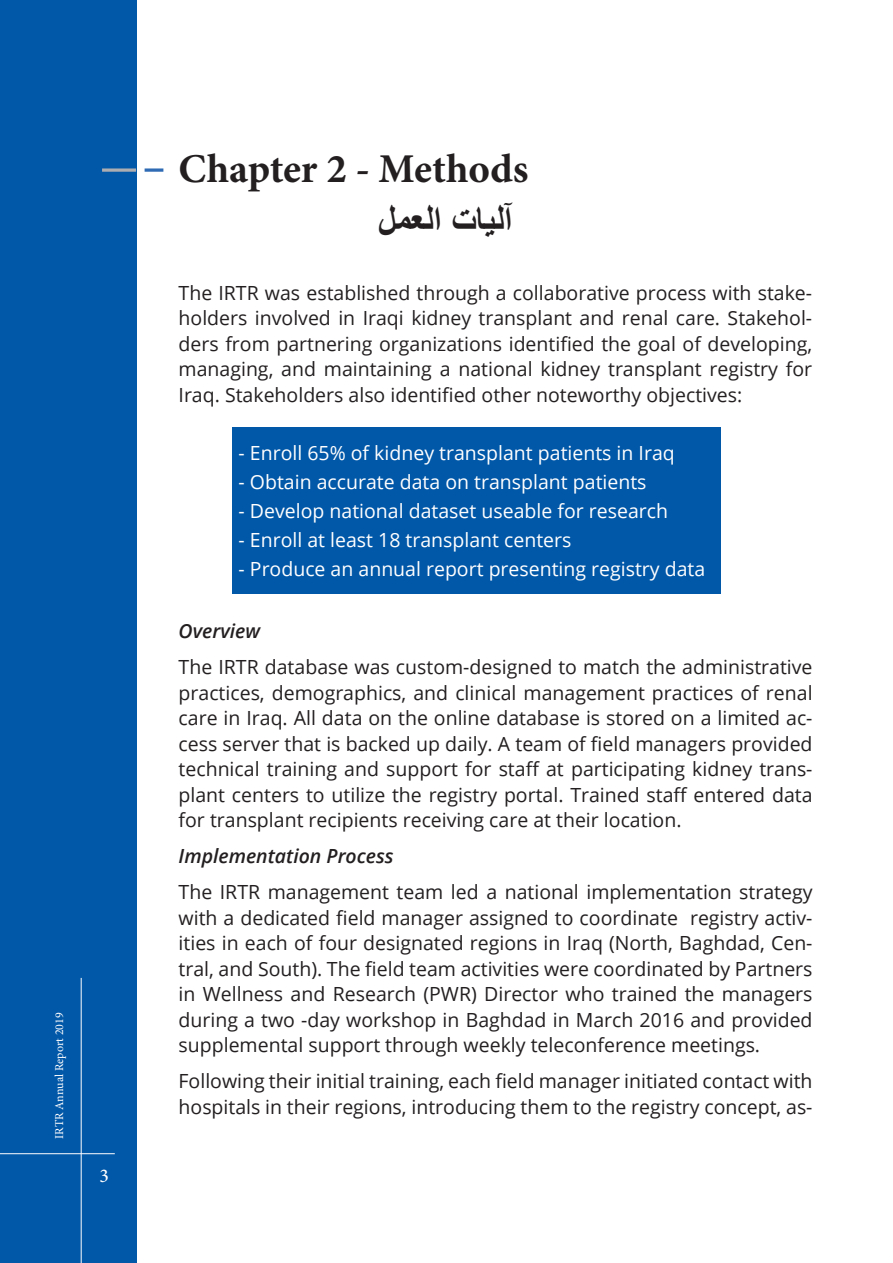
<style>
.page{position:relative;width:893px;height:1263px;background:#fff}
.page>*{position:absolute;margin:0;border:0;box-sizing:border-box;transform-origin:0 0}
.t1{font:700 40.95px "Minion Pro";color:#231f20}
.t2{font:700 37.5px "Arial";color:#231f20}
.t3{font:19.5px/25.5px "Open Sans";color:#231f20;text-align:justify}
.t4{font:19.5px "Open Sans";color:#fff}
.t5{font:italic 600 19.5px "Open Sans";color:#231f20}
.t6{font:500 19.5px "Minion Pro";color:#fff}
.t7{font:12px "Minion Pro";color:#fff}
</style>
<div class="page">
<div style="left:0;top:0;width:136px;height:1263px;background:#0157a8"></div>
<div style="left:232px;top:427px;width:488px;height:167px;background:#0157a8"></div>
<svg style="left:102px;top:168px;width:34px;height:4px"></svg>
<svg style="left:145px;top:168px;width:18px;height:4px"></svg>
<hr style="left:81px;top:978px;width:1px;height:285px;background:#fff">
<hr style="left:0;top:1153px;width:115px;height:1px;background:#fff">
<p class="t7" style="left:51px;top:1138px;width:128px;rotate:-90deg">IRTR Annual Report 2019</p>
<p class="t6" style="left:99px;top:1163px;width:11px">3</p>
<p class="t1" style="left:179px;top:140px;width:351px">Chapter 2 - Methods</p>
<p class="t2" style="left:378px;top:195px;width:136px">تا لعمل آليا</p>
<p class="t3" style="left:179px;top:279px;width:635px">The IRTR was established through a collaborative process with stake&shy;holders involved in Iraqi kidney transplant and renal care. Stakehol&shy;ders from partnering organizations identified the goal of developing, managing, and maintaining a national kidney transplant registry for Iraq. Stakeholders also identified other noteworthy objectives:</p>
<p class="t4" style="left:239px;top:439px;width:438px">- Enroll 65% of kidney transplant patients in Iraq</p>
<p class="t4" style="left:239px;top:468px;width:409px">- Obtain accurate data on transplant patients</p>
<p class="t4" style="left:239px;top:497px;width:431px">- Develop national dataset useable for research</p>
<p class="t4" style="left:239px;top:526px;width:334px">- Enroll at least 18 transplant centers</p>
<p class="t4" style="left:239px;top:555px;width:468px">- Produce an annual report presenting registry data</p>
<p class="t5" style="left:179px;top:618px;width:83px">Overview</p>
<p class="t3" style="left:179px;top:654px;width:635px">The IRTR database was custom-designed to match the administrative practices, demographics, and clinical management practices of renal care in Iraq. All data on the online database is stored on a limited ac&shy;cess server that is backed up daily. A team of field managers provided technical training and support for staff at participating kidney trans&shy;plant centers to utilize the registry portal. Trained staff entered data for transplant recipients receiving care at their location.</p>
<p class="t5" style="left:179px;top:843px;width:217px">Implementation Process</p>
<p class="t3" style="left:179px;top:879px;width:635px">The IRTR management team led a national implementation strategy with a dedicated field manager assigned to coordinate registry activ&shy;ities in each of four designated regions in Iraq (North, Baghdad, Cen&shy;tral, and South). The field team activities were coordinated by Partners in Wellness and Research (PWR) Director who trained the managers during a two -day workshop in Baghdad in March 2016 and provided supplemental support through weekly teleconference meetings.</p>
<p class="t3" style="left:179px;top:1068px;width:635px">Following their initial training, each field manager initiated contact with hospitals in their regions, introducing them to the registry concept, as-</p>
</div>
